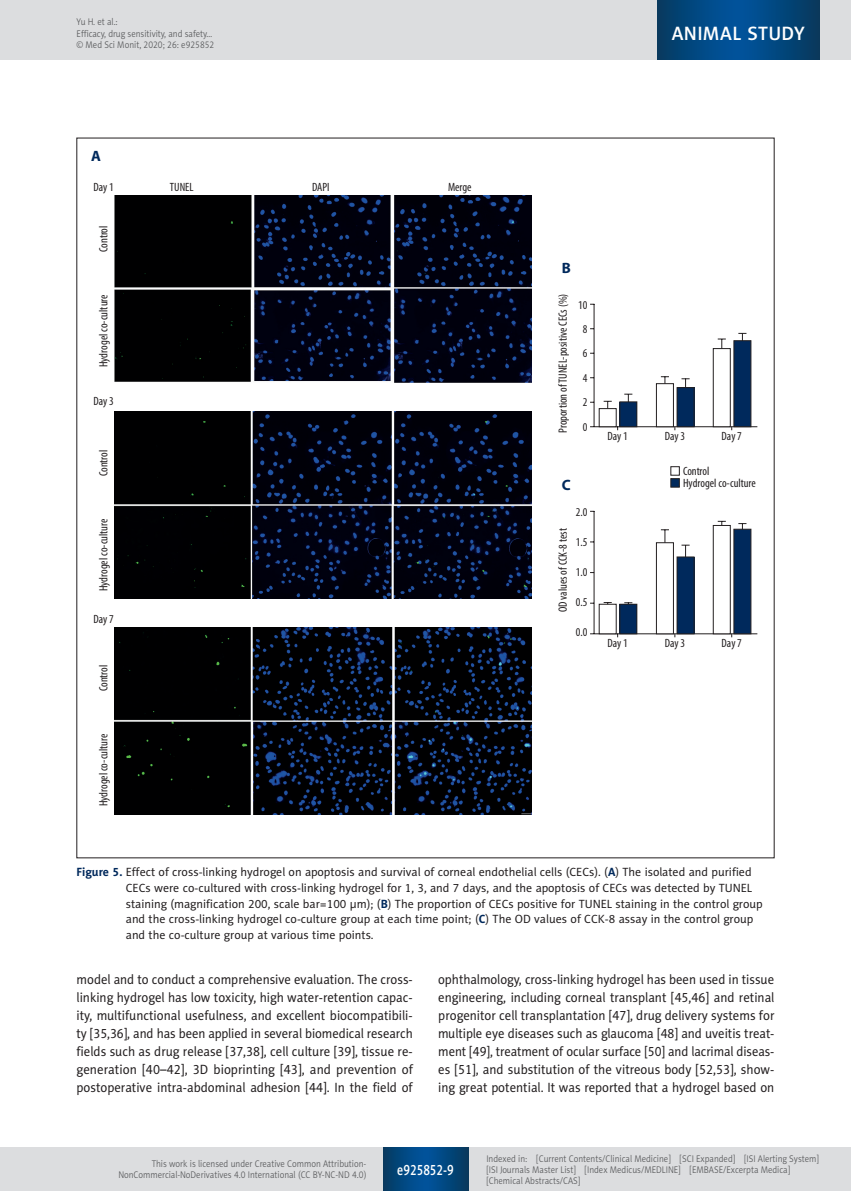
<style>
.page{position:relative;width:851px;height:1191px;background:#fff}
.page>*{position:absolute;margin:0;border:0;box-sizing:border-box;transform-origin:0 0}
.t1{font:19.5px "Naomi Sans EFN Medium";letter-spacing:.015em;color:#fff}
.t2{font:15px "Naomi Sans EFN Medium";color:#fff;scale:.8 1}
.t3{font:700 15px "Myriad Pro";color:#00295c}
.MSM_Body{font:13.5px/18px "Naomi Sans EFN";color:#231f20;text-align:justify;scale:.94 1}
.MSM_Rycina_tytul{font:12px/15.8px "Naomi Sans EFN";color:#231f20}
.t4{font:condensed 12px/24.3px "Myriad Pro";color:#231f20;text-align:center}
.t5{font:9.75px/11.2px "Naomi Sans EFN Light";color:#57585a;scale:.9 1}
.s1{font-weight:700;color:#00295c}
</style>
<div class="page">
<img style="left:115px;top:195px;width:417px;height:187px">
<img style="left:115px;top:411px;width:417px;height:187px">
<img style="left:115px;top:627px;width:417px;height:187px">
<hr style="left:590px;top:426px;width:167px;height:1px;background:#231f20">
<hr style="left:593px;top:304px;width:1px;height:123px;background:#231f20">
<svg style="left:603px;top:401px;width:8px;height:7px"></svg>
<div style="left:598px;top:408px;width:18px;height:19px;background:#fff;border:1px solid #231f20"></div>
<svg style="left:617px;top:338px;width:115px;height:93px"></svg>
<div style="left:712px;top:348px;width:18px;height:79px;background:#fff;border:1px solid #231f20"></div>
<hr style="left:742px;top:333px;width:1px;height:87px;background:#231f20">
<div style="left:733px;top:340px;width:18px;height:87px;background:#00295c;border:1px solid #231f20"></div>
<hr style="left:590px;top:633px;width:167px;height:1px;background:#231f20">
<hr style="left:593px;top:511px;width:1px;height:123px;background:#231f20">
<svg style="left:603px;top:602px;width:8px;height:2px"></svg>
<div style="left:598px;top:604px;width:18px;height:30px;background:#fff"></div>
<svg style="left:617px;top:520px;width:115px;height:118px"></svg>
<div style="left:712px;top:525px;width:18px;height:109px;background:#fff;border:1px solid #231f20"></div>
<hr style="left:742px;top:523px;width:1px;height:87px;background:#231f20">
<div style="left:733px;top:529px;width:18px;height:105px;background:#00295c;border:1px solid #231f20"></div>
<div style="left:670px;top:478px;width:9px;height:9px;background:#00295c;border:1px solid #231f20"></div>
<svg style="left:670px;top:466px;width:9px;height:9px"></svg>
<div style="left:0;top:1148px;width:850px;height:43px;background:#dcdddf"></div>
<svg style="left:383px;top:1147px;width:85px;height:43px;background:#02477e"></svg>
<div style="left:0;top:0;width:850px;height:60px;background:#dcdddf"></div>
<svg style="left:657px;top:0;width:162px;height:60px;background:#02477e"></svg>
<p class="t5" style="left:77px;top:16px;width:154px">Yu H. et al.:<br>Efficacy, drug sensitivity, and safety… © Med Sci Monit, 2020; 26: e925852</p>
<h1 class="t1" style="left:671px;top:22px;width:134px">ANIMAL STUDY</h1>
<p class="t3" style="left:91px;top:147px;width:11px">A</p>
<p class="t4" style="left:94px;top:175px;width:22px">Day 1</p>
<p class="t4" style="left:170px;top:175px;width:25px">TUNEL</p>
<p class="t4" style="left:91px;top:252px;width:28px;rotate:-90deg">Control</p>
<p class="t4" style="left:91px;top:367px;width:74px;rotate:-90deg">Hydrogel co-culture</p>
<p class="t4" style="left:94px;top:389px;width:22px">Day 3</p>
<p class="t4" style="left:91px;top:476px;width:28px;rotate:-90deg">Control</p>
<p class="t4" style="left:91px;top:591px;width:74px;rotate:-90deg">Hydrogel co-culture</p>
<p class="t4" style="left:94px;top:606px;width:22px">Day 7</p>
<p class="t4" style="left:91px;top:691px;width:28px;rotate:-90deg">Control</p>
<p class="t4" style="left:91px;top:806px;width:74px;rotate:-90deg">Hydrogel co-culture</p>
<p class="t4" style="left:312px;top:175px;width:19px">DAPI</p>
<p class="t4" style="left:448px;top:175px;width:25px">Merge</p>
<p class="t3" style="left:561px;top:259px;width:11px">B</p>
<p class="t4" style="left:550px;top:433px;width:141px;rotate:-90deg">Proportion of TUNEL-positive CECs (%)</p>
<p class="t4" style="left:578px;top:292px;width:11px">10<br>8<br>6<br>4<br>2<br>0</p>
<p class="t3" style="left:562px;top:475px;width:10px">C</p>
<p class="t4" style="left:550px;top:612px;width:86px;rotate:-90deg">OD values of CCK-8 test</p>
<p class="t4" style="left:575px;top:499px;width:13px">2.0</p>
<p class="t4" style="left:575px;top:529px;width:13px">1.5</p>
<p class="t4" style="left:575px;top:559px;width:13px">1.0</p>
<p class="t4" style="left:575px;top:589px;width:13px">0.5</p>
<p class="t4" style="left:575px;top:619px;width:13px">0.0</p>
<p class="t4" style="left:607px;top:423px;width:22px">Day 1</p>
<p class="t4" style="left:664px;top:423px;width:22px">Day 3</p>
<p class="t4" style="left:721px;top:423px;width:22px">Day 7</p>
<p class="t4" style="left:683px;top:465px;width:74px;line-height:12px;text-align:left">Control<br>Hydrogel co-culture</p>
<p class="t4" style="left:607px;top:630px;width:22px">Day 1</p>
<p class="t4" style="left:664px;top:630px;width:22px">Day 3</p>
<p class="t4" style="left:721px;top:630px;width:22px">Day 7</p>
<p class="MSM_Rycina_tytul" style="left:126px;top:864px;width:638px;text-indent:-49px"><span class="s1">Figure 5.</span> Effect of cross-linking hydrogel on apoptosis and survival of corneal endothelial cells (CECs). (<span class="s1">A</span>) The isolated and purified CECs were co-cultured with cross-linking hydrogel for 1, 3, and 7 days, and the apoptosis of CECs was detected by TUNEL staining (magnification 200, scale bar=100 μm); (<span class="s1">B</span>) The proportion of CECs positive for TUNEL staining in the control group and the cross-linking hydrogel co-culture group at each time point; (<span class="s1">C</span>) The OD values of CCK-8 assay in the control group and the co-culture group at various time points.</p>
<p class="MSM_Body" style="left:77px;top:970px;width:359px">model and to conduct a comprehensive evaluation. The cross&shy;linking hydrogel has low toxicity, high water-retention capac&shy;ity, multifunctional usefulness, and excellent biocompatibili&shy;ty [35,36], and has been applied in several biomedical research fields such as drug release [37,38], cell culture [39], tissue re&shy;generation [40–42], 3D bioprinting [43], and prevention of postoperative intra-abdominal adhesion [44]. In the field of</p>
<p class="MSM_Body" style="left:438px;top:970px;width:359px">ophthalmology, cross-linking hydrogel has been used in tissue engineering, including corneal transplant [45,46] and retinal progenitor cell transplantation [47], drug delivery systems for multiple eye diseases such as glaucoma [48] and uveitis treat&shy;ment [49], treatment of ocular surface [50] and lacrimal diseas&shy;es [51], and substitution of the vitreous body [52,53], show&shy;ing great potential. It was reported that a hydrogel based on</p>
<p class="t5" style="left:118px;top:1158px;width:277px;text-align:right">This work is licensed under Creative Common Attribution-<br>NonCommercial-NoDerivatives 4.0 International (CC BY-NC-ND 4.0)</p>
<p class="t2" style="left:397px;top:1160px;width:72px">e925852-9</p>
<p class="t5" style="left:486px;top:1152px;width:371px">Indexed in: [Current Contents/Clinical Medicine] [SCI Expanded] [ISI Alerting System] [ISI Journals Master List] [Index Medicus/MEDLINE] [EMBASE/Excerpta Medica] [Chemical Abstracts/CAS]</p>
</div>
